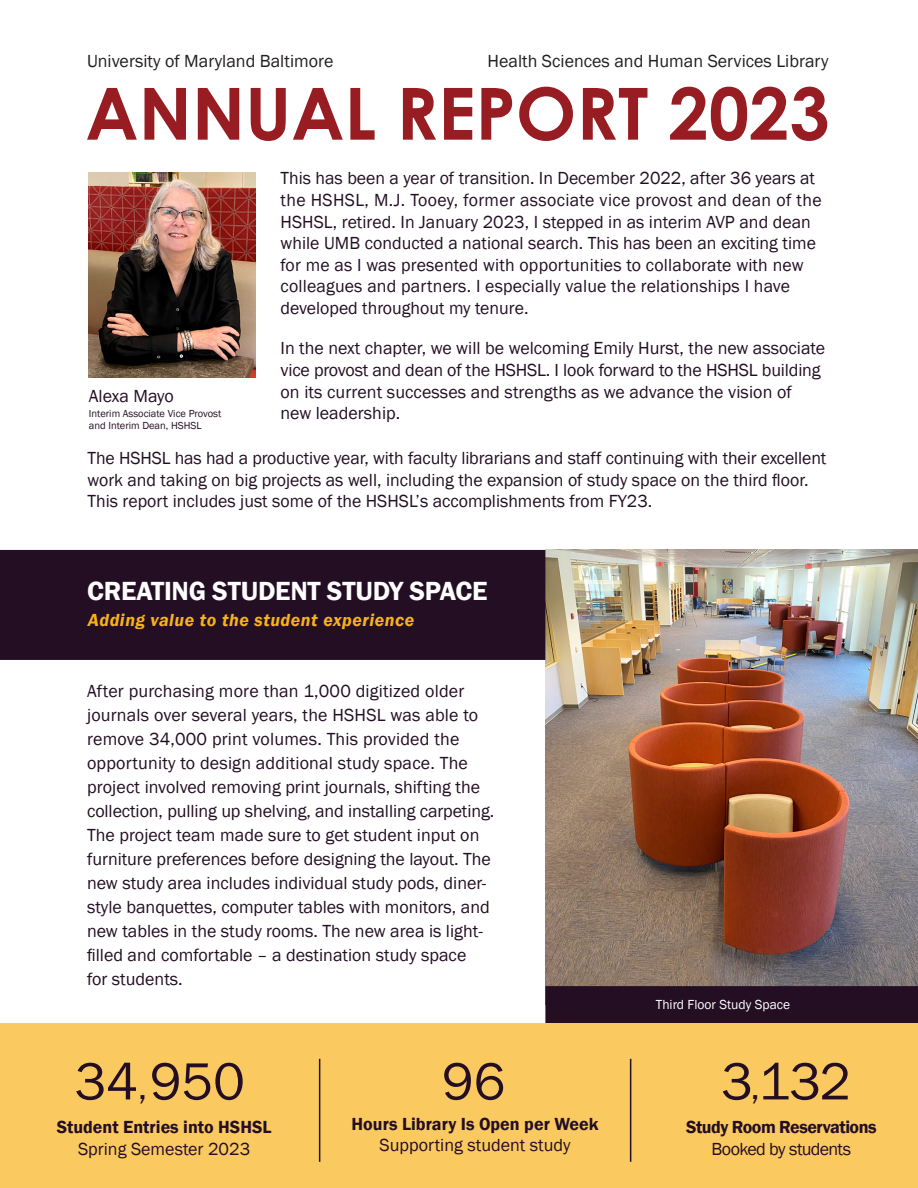
<style>
.page{position:relative;width:918px;height:1188px;background:#fff}
.page>*{position:absolute;margin:0;border:0;box-sizing:border-box;transform-origin:0 0}
.t1{font:700 72px "Century Gothic";color:#981d23}
.t2{font:54px "Franklin Gothic";color:#230e23}
.t3{font:600 27px "Franklin Gothic";letter-spacing:-.01em;color:#fff}
.t4{font:18px/24px "Franklin Gothic";color:#230f23}
.t5{font:18px "Franklin Gothic";color:#231f20}
.t6{font:18px "Franklin Gothic";color:#230e23}
.t7{font:600 18px "Franklin Gothic";color:#230e23}
.t8{font:italic 600 18px "Franklin Gothic";letter-spacing:.03em;color:#f7b317}
.t9{font:600 18px "Franklin Gothic";letter-spacing:-.03em;color:#230e23}
.t10{font:18px "Franklin Gothic";letter-spacing:-.04em;color:#230e23}
.t11{font:13.5px "Franklin Gothic";color:#fff}
.t12{font:10.5px "Franklin Gothic";color:#230e23}
.s1{font-size:36px}
</style>
<div class="page">
<img style="left:89px;top:172px;width:167px;height:206px">
<img style="left:545px;top:550px;width:373px;height:436px">
<div style="left:0;top:551px;width:545px;height:108px;background:#230e23"></div>
<div style="left:0;top:550px;width:545px;height:110px;border:2px solid #230e23"></div>
<div style="left:545px;top:986px;width:373px;height:38px;background:#230e23"></div>
<div style="left:0;top:1024px;width:918px;height:164px;background:#faca61"></div>
<hr style="left:319px;top:1059px;width:1px;height:103px;background:#230e23">
<hr style="left:630px;top:1059px;width:1px;height:103px;background:#230e23">
<p class="t5" style="left:87px;top:50px;width:248px">University of Maryland Baltimore</p>
<p class="t5" style="left:488px;top:50px;width:342px">Health Sciences and Human Services Library</p>
<p class="t1" style="left:85px;top:59px;width:746px">ANNUAL REPORT 2023</p>
<p class="t4" style="left:281px;top:168px;width:543px;line-height:21.6px">This has been a year of transition. In December 2022, after 36 years at the HSHSL, M.J. Tooey, former associate vice provost and dean of the HSHSL, retired. In January 2023, I stepped in as interim AVP and dean while UMB conducted a national search. This has been an exciting time for me as I was presented with opportunities to collaborate with new colleagues and partners. I especially value the relationships I have</p>
<p class="t4" style="left:281px;top:296px;width:249px">developed throughout my tenure.</p>
<p class="t4" style="left:281px;top:338px;width:546px;line-height:21.6px">In the next chapter, we will be welcoming Emily Hurst, the new associate vice provost and dean of the HSHSL. I look forward to the HSHSL building on its current successes and strengths as we advance the vision of</p>
<p class="t4" style="left:281px;top:402px;width:121px">new leadership.</p>
<p class="t4" style="left:87px;top:448px;width:740px;line-height:21.6px">The HSHSL has had a productive year, with faculty librarians and staff continuing with their excellent work and taking on big projects as well, including the expansion of study space on the third floor.<br>This report includes just some of the HSHSL’s accomplishments from FY23.</p>
<p class="t6" style="left:89px;top:384px;width:86px">Alexa Mayo</p>
<p class="t12" style="left:89px;top:407px;width:134px">Interim Associate Vice Provost</p>
<p class="t12" style="left:89px;top:419px;width:114px">and Interim Dean, HSHSL</p>
<p class="t3" style="left:87px;top:574px;width:402px">CREATING STUDENT STUDY SPACE</p>
<p class="t8" style="left:88px;top:609px;width:328px">Adding value to the student experience</p>
<p class="t4" style="left:87px;top:679px;width:409px">After purchasing more than 1,000 digitized older journals over several years, the HSHSL was able to remove 34,000 print volumes. This provided the opportunity to design additional study space. The project involved removing print journals, shifting the collection, pulling up shelving, and installing carpeting.<br>The project team made sure to get student input on furniture preferences before designing the layout. The new study area includes individual study pods, diner&shy;style banquettes, computer tables with monitors, and new tables in the study rooms. The new area is light&shy;filled and comfortable – a destination study space</p>
<p class="t4" style="left:87px;top:967px;width:97px">for students.</p>
<p class="t2" style="left:75px;top:1048px;width:172px">34<span class="s1">,</span>950</p>
<p class="t7" style="left:57px;top:1116px;width:216px">Student Entries into HSHSL</p>
<p class="t6" style="left:78px;top:1138px;width:174px">Spring Semester 2023</p>
<p class="t2" style="left:442px;top:1048px;width:65px">96</p>
<p class="t7" style="left:352px;top:1113px;width:249px">Hours Library Is Open per Week</p>
<p class="t6" style="left:380px;top:1134px;width:193px">Supporting student study</p>
<p class="t11" style="left:656px;top:996px;width:136px">Third Floor Study Space</p>
<p class="t2" style="left:721px;top:1048px;width:131px">3<span class="s1">,</span>132</p>
<p class="t9" style="left:686px;top:1116px;width:192px">Study Room Reservations</p>
<p class="t10" style="left:712px;top:1138px;width:141px">Booked by students</p>
</div>
